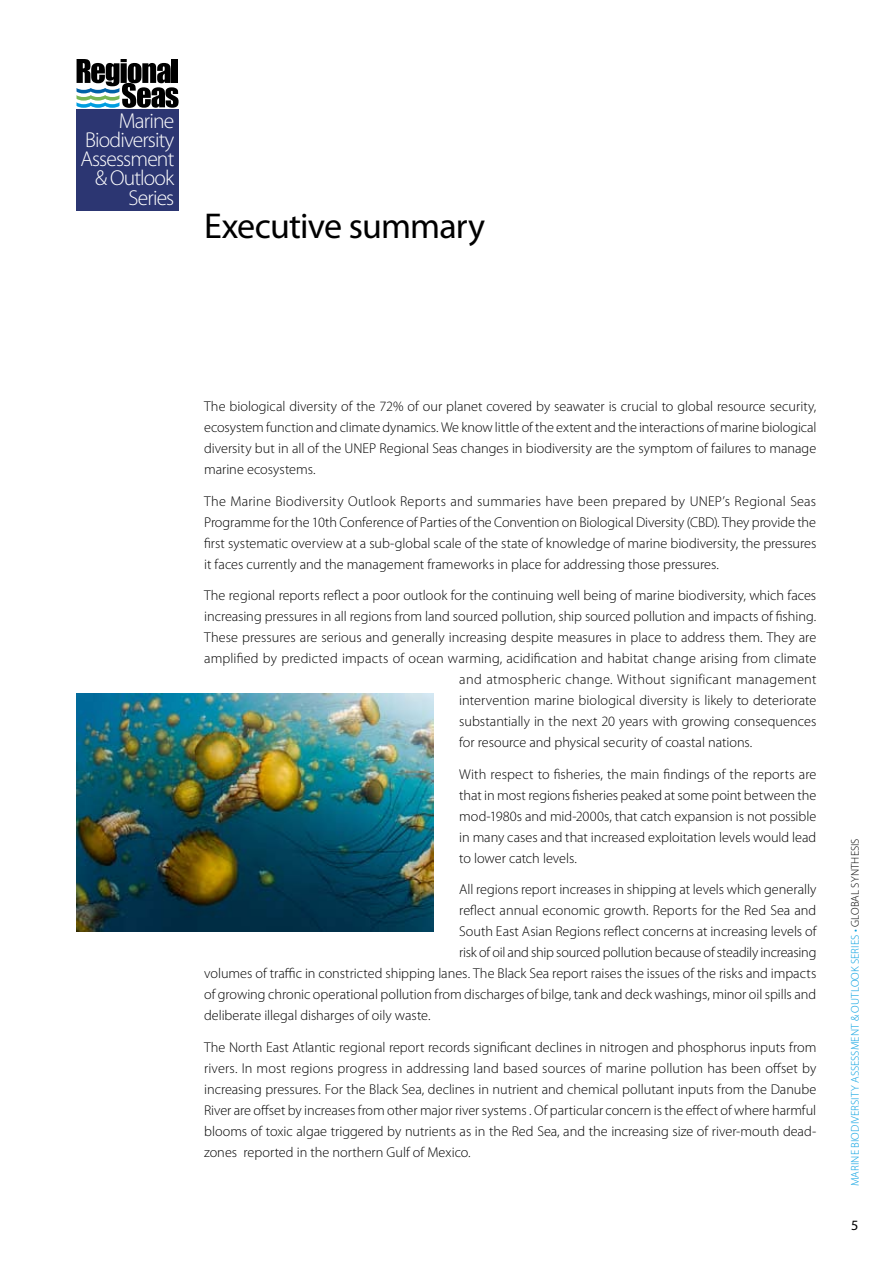
<style>
.page{position:relative;width:893px;height:1263px;background:#fff}
.page>*{position:absolute;margin:0;border:0;box-sizing:border-box;transform-origin:0 0}
.t1{font:36px "Myriad Pro";letter-spacing:-.025em;color:#000}
.t2{font:300 21.6px/19.2px "Myriad Pro";letter-spacing:-.04em;color:#fff;text-align:right}
.t3{font:300 14.25px/21px "Myriad Pro";color:#000;text-align:justify}
.t4{font:300 14.25px "Myriad Pro";letter-spacing:.025em;color:#000}
.t5{font:14.25px "Myriad Pro";color:#000}
.t6{font:300 11.25px "Myriad Pro";letter-spacing:.01em;color:#009ee0}
.s1{color:#000}
</style>
<div class="page">
<div style="left:77px;top:108px;width:102px;height:102px;background:#2c3672"></div>
<svg style="left:77px;top:59px;width:102px;height:49px"></svg>
<img style="left:77px;top:693px;width:357px;height:238px">
<h2 class="t2" style="left:81px;top:111px;width:95px">Marine<br>Biodiversity<br>Assessment &amp; Outlook<br>Series</h2>
<h1 class="t1" style="left:204px;top:203px;width:283px">Executive summary</h1>
<p class="t3" style="left:204px;top:396px;width:614px">The biological diversity of the 72% of our planet covered by seawater is crucial to global resource security, ecosystem function and climate dynamics. We know little of the extent and the interactions of marine biological diversity but in all of the UNEP Regional Seas changes in biodiversity are the symptom of failures to manage marine ecosystems.</p>
<p class="t3" style="left:204px;top:491px;width:614px">The Marine Biodiversity Outlook Reports and summaries have been prepared by UNEP’s Regional Seas Programme for the 10th Conference of Parties of the Convention on Biological Diversity (CBD). They provide the first systematic overview at a sub-global scale of the state of knowledge of marine biodiversity, the pressures it faces currently and the management frameworks in place for addressing those pressures.</p>
<p class="t3" style="left:204px;top:585px;width:614px">The regional reports reflect a poor outlook for the continuing well being of marine biodiversity, which faces</p>
<p class="t3" style="left:204px;top:606px;width:614px">increasing pressures in all regions from land sourced pollution, ship sourced pollution and impacts of fishing.</p>
<p class="t3" style="left:204px;top:627px;width:614px">These pressures are serious and generally increasing despite measures in place to address them. They are</p>
<p class="t3" style="left:204px;top:648px;width:614px">amplified by predicted impacts of ocean warming, acidification and habitat change arising from climate</p>
<p class="t4" style="left:459px;top:671px;width:359px">and atmospheric change. Without significant management</p>
<p class="t3" style="left:459px;top:690px;width:359px">intervention marine biological diversity is likely to deteriorate</p>
<p class="t3" style="left:459px;top:711px;width:359px">substantially in the next 20 years with growing consequences</p>
<p class="t3" style="left:459px;top:732px;width:295px">for resource and physical security of coastal nations.</p>
<p class="t3" style="left:459px;top:764px;width:359px">With respect to fisheries, the main findings of the reports are that in most regions fisheries peaked at some point between the mod-1980s and mid-2000s, that catch expansion is not possible in many cases and that increased exploitation levels would lead to lower catch levels.</p>
<p class="t3" style="left:459px;top:879px;width:359px">All regions report increases in shipping at levels which generally</p>
<p class="t3" style="left:459px;top:900px;width:359px">reflect annual economic growth. Reports for the Red Sea and</p>
<p class="t3" style="left:459px;top:921px;width:359px">South East Asian Regions reflect concerns at increasing levels of</p>
<p class="t3" style="left:459px;top:942px;width:359px">risk of oil and ship sourced pollution because of steadily increasing</p>
<p class="t3" style="left:204px;top:963px;width:614px">volumes of traffic in constricted shipping lanes. The Black Sea report raises the issues of the risks and impacts</p>
<p class="t3" style="left:204px;top:984px;width:614px">of growing chronic operational pollution from discharges of bilge, tank and deck washings, minor oil spills and</p>
<p class="t3" style="left:204px;top:1005px;width:228px">deliberate illegal disharges of oily waste.</p>
<p class="t3" style="left:204px;top:1037px;width:614px">The North East Atlantic regional report records significant declines in nitrogen and phosphorus inputs from rivers. I n most regions progress in addressing land based sources of marine pollution has been offset by increasing pressures. For the Black Sea, declines in nutrient and chemical pollutant inputs from the Danube River are offset by increases from other major river systems . Of particular concern is the effect of where harmful blooms of toxic algae triggered by nutrients as in the Red Sea, and the increasing size of river-mouth dead&shy;zones reported in the northern Gulf of Mexico.</p>
<p class="t6" style="left:849px;top:1186px;width:349px;rotate:-90deg">Marine Biodiversity Assessment &amp; Outlook SERIES • <span class="s1">Global Synthesis</span></p>
<p class="t5" style="left:851px;top:1216px;width:9px">5</p>
</div>
